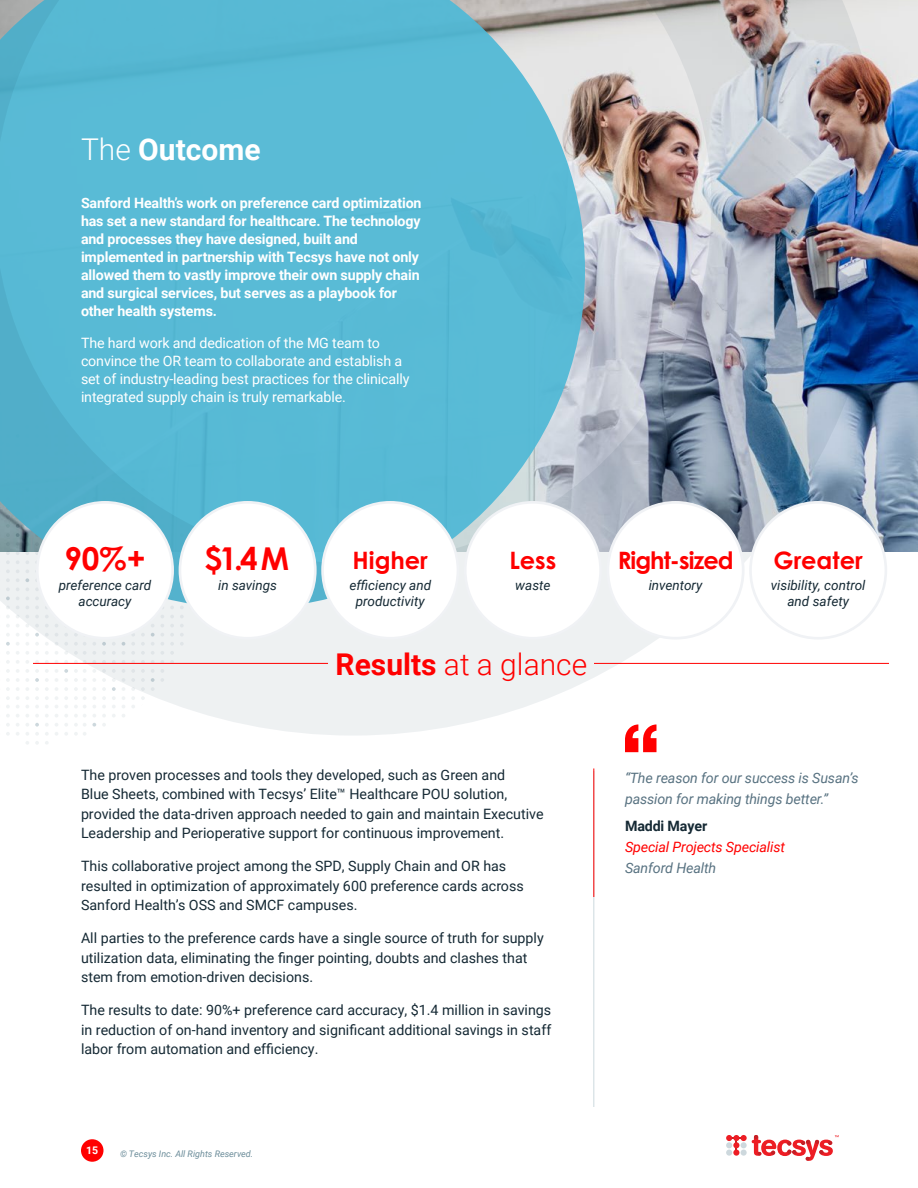
<style>
.page{position:relative;width:918px;height:1188px;background:#fff}
.page>*{position:absolute;margin:0;border:0;box-sizing:border-box;transform-origin:0 0}
.t1{font:700 31.5px "Century Gothic Pro";color:#f00}
.t2{font:300 30px "Roboto";color:#f00}
.t3{font:700 30px "Roboto";color:#fff}
.t4{font:700 24px "Century Gothic Pro";color:#f00}
.t5{font:700 24px "Century Gothic Pro";letter-spacing:-.04em;color:#f00}
.t6{font:14.25px/19.5px "Roboto";color:#152934}
.t7{font:700 14.25px/18px "Roboto";letter-spacing:-.01em;color:#fff}
.t8{font:14.25px/18px "Roboto";letter-spacing:-.01em;color:#fff}
.t9{font:italic 14.25px/21px "Roboto";letter-spacing:-.01em;color:#587281}
.t10{font:italic 14.25px "Roboto";letter-spacing:-.01em;color:#f00}
.t11{font:700 14.25px "Roboto";letter-spacing:-.01em;color:#152934}
.t12{font:italic 13.5px/16.2px "Roboto";color:#152934;text-align:center}
.t13{font:700 10.5px "Roboto";color:#fff}
.t14{font:italic 9px "Roboto";color:#6b8c99}
.s1{font-weight:300}
.s2{font-weight:700}
</style>
<div class="page">
<div style="left:81px;top:1139px;width:23px;height:23px;background:#f00;border-radius:50%"></div>
<hr style="left:593px;top:176px;width:1px;height:931px;background:#ccd9de">
<svg style="left:726px;top:1135px;width:107px;height:26px"></svg>
<div style="left:579px;top:351px;width:33px;height:420px;background:#fff"></div>
<img style="left:884px;top:0;width:34px;height:552px">
<img style="left:0;top:0;width:884px;height:735px">
<div style="left:37px;top:502px;width:136px;height:136px;background:#fff;border-radius:50%"></div>
<div style="left:36px;top:501px;width:138px;height:139px;border:3px solid #f0f2f5;border-radius:50%"></div>
<div style="left:323px;top:502px;width:135px;height:136px;background:#fff;border-radius:50%"></div>
<div style="left:321px;top:501px;width:138px;height:139px;border:3px solid #f0f2f5;border-radius:50%"></div>
<div style="left:608px;top:502px;width:135px;height:136px;background:#fff;border-radius:50%"></div>
<div style="left:607px;top:501px;width:138px;height:139px;border:3px solid #f0f2f5;border-radius:50%"></div>
<div style="left:180px;top:502px;width:135px;height:136px;background:#fff;border-radius:50%"></div>
<div style="left:179px;top:501px;width:138px;height:139px;border:3px solid #f0f2f5;border-radius:50%"></div>
<div style="left:465px;top:502px;width:136px;height:136px;background:#fff;border-radius:50%"></div>
<div style="left:464px;top:501px;width:138px;height:139px;border:3px solid #f0f2f5;border-radius:50%"></div>
<div style="left:751px;top:502px;width:135px;height:136px;background:#fff;border-radius:50%"></div>
<div style="left:749px;top:501px;width:138px;height:139px;border:3px solid #f0f2f5;border-radius:50%"></div>
<hr style="left:33px;top:663px;width:295px;height:1px;background:#f00">
<hr style="left:594px;top:663px;width:295px;height:1px;background:#f00">
<hr style="left:593px;top:768px;width:1px;height:129px;background:#f00">
<svg style="left:625px;top:724px;width:32px;height:28px"></svg>
<h2 class="t3" style="left:81px;top:129px;width:181px"><span class="s1">The</span> Outcome</h2>
<p class="t7" style="left:81px;top:194px;width:342px">Sanford Health’s work on preference card optimization has set a new standard for healthcare. The technology and processes they have designed, built and implemented in partnership with Tecsys have not only allowed them to vastly improve their own supply chain and surgical services, but serves as a playbook for other health systems.</p>
<p class="t8" style="left:81px;top:333px;width:330px">The hard work and dedication of the MG team to convince the OR team to collaborate and establish a set of industry-leading best practices for the clinically integrated supply chain is truly remarkable.</p>
<h1 class="t1" style="left:64px;top:539px;width:83px">90%+</h1>
<p class="t12" style="left:59px;top:577px;width:94px">preference card accuracy</p>
<h1 class="t1" style="left:205px;top:539px;width:86px">$1.4 M</h1>
<p class="t12" style="left:218px;top:577px;width:60px">in savings</p>
<h3 class="t4" style="left:353px;top:546px;width:77px">Higher</h3>
<p class="t12" style="left:349px;top:577px;width:83px">efficiency and productivity</p>
<h3 class="t4" style="left:509px;top:546px;width:49px">Less</h3>
<p class="t12" style="left:515px;top:577px;width:37px">waste</p>
<h2 class="t2" style="left:336px;top:643px;width:253px"><span class="s2">Results</span> at a glance</h2>
<h3 class="t5" style="left:618px;top:546px;width:118px">Right-sized</h3>
<p class="t12" style="left:649px;top:577px;width:55px">inventory</p>
<h3 class="t4" style="left:774px;top:546px;width:91px">Greater</h3>
<p class="t12" style="left:771px;top:577px;width:96px">visibility, control and safety</p>
<p class="t6" style="left:81px;top:765px;width:464px">The proven processes and tools they developed, such as Green and<br>Blue Sheets, combined with Tecsys’ Elite™ Healthcare POU solution, provided the data-driven approach needed to gain and maintain Executive Leadership and Perioperative support for continuous improvement.</p>
<p class="t6" style="left:81px;top:856px;width:444px">This collaborative project among the SPD, Supply Chain and OR has resulted in optimization of approximately 600 preference cards across<br>Sanford Health’s OSS and SMCF campuses.</p>
<p class="t6" style="left:81px;top:928px;width:464px">All parties to the preference cards have a single source of truth for supply utilization data, eliminating the finger pointing, doubts and clashes that stem from emotion-driven decisions.</p>
<p class="t6" style="left:81px;top:1000px;width:472px;text-align:justify">The results to date: 90%+ preference card accuracy, $1.4 million in savings in reduction of on-hand inventory and significant additional savings in staff labor from automation and efficiency.</p>
<p class="t9" style="left:625px;top:767px;width:235px">“The reason for our success is Susan’s passion for making things better.”</p>
<p class="t11" style="left:625px;top:816px;width:84px">Maddi Mayer</p>
<p class="t10" style="left:625px;top:837px;width:162px">Special Projects Specialist</p>
<p class="t9" style="left:625px;top:857px;width:93px">Sanford Health</p>
<p class="t13" style="left:86px;top:1143px;width:14px">15</p>
<p class="t14" style="left:120px;top:1148px;width:135px">© Tecsys Inc. All Rights Reserved.</p>
</div>
